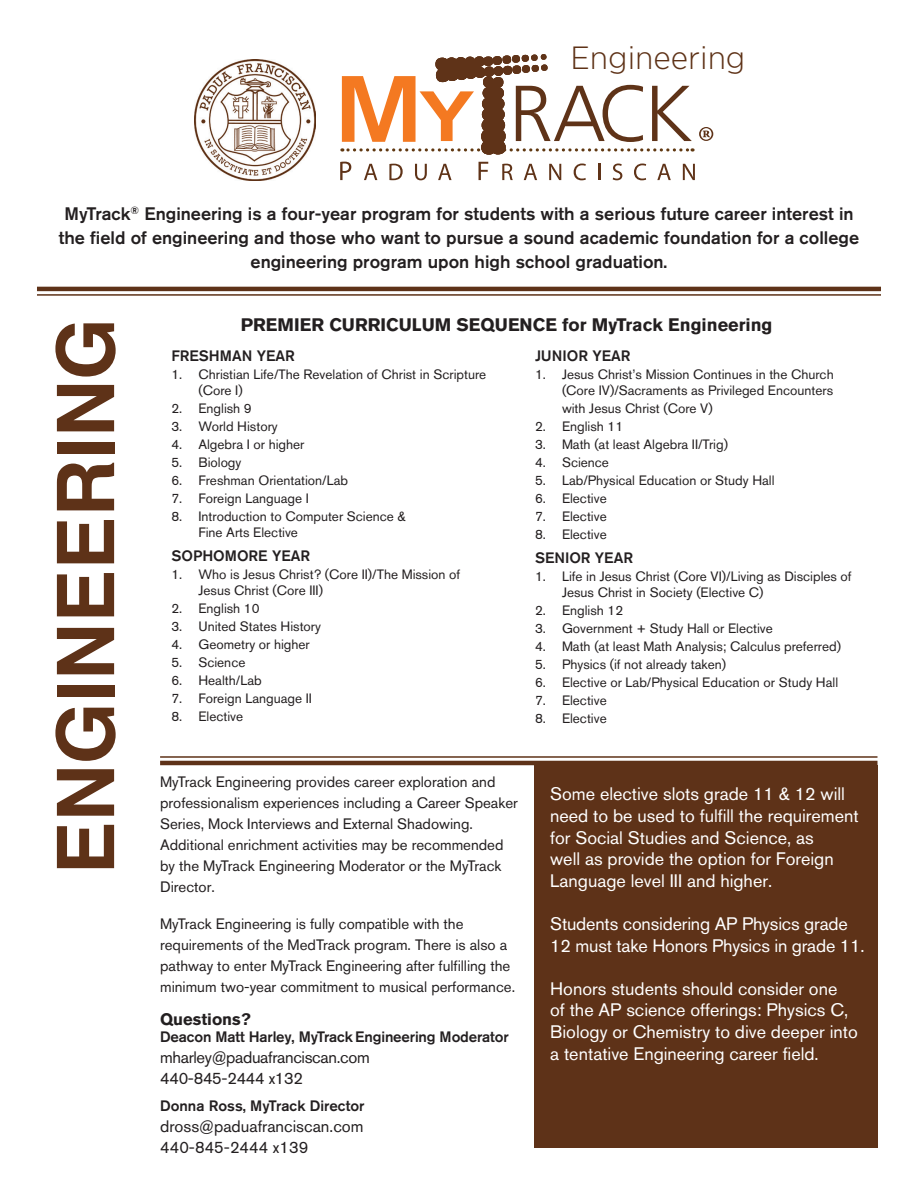
<style>
.page{position:relative;width:918px;height:1188px;background:#fff}
.page>*{position:absolute;margin:0;border:0;box-sizing:border-box;transform-origin:0 0}
.t1{font:700 79.5px "Helvetica";color:#5e3218}
.t2{font:300 32.1px "Gotham Narrow";color:#5e3217;scale:1.07 1}
.t3{font:18px/21.6px "Akzidenz Grotesk BQ";color:#fff}
.t4{font:500 18px/24px "Akzidenz Grotesk BQ";color:#231f20;text-align:center}
.t5{font:700 18px "Akzidenz Grotesk BQ";color:#231f20}
.t6{font:16.5px "Akzidenz Grotesk BQ";letter-spacing:-.02em;color:#231f20}
.t7{font:16.5px "Akzidenz Grotesk BQ";color:#231f20}
.t8{font:700 16.5px "Akzidenz Grotesk BQ";color:#231f20}
.t9{font:15px/21px "Akzidenz Grotesk BQ";color:#231f20}
.t10{font:500 15px "Akzidenz Grotesk BQ";color:#231f20}
.t11{font:13.5px/16.2px "Akzidenz Grotesk BQ";color:#231f20}
</style>
<div class="page">
<div style="left:534px;top:765px;width:344px;height:383px;background:#5e3218"></div>
<svg style="left:699px;top:127px;width:14px;height:14px"></svg>
<svg style="left:340px;top:162px;width:11px;height:18px"></svg>
<svg style="left:364px;top:164px;width:13px;height:16px"></svg>
<svg style="left:389px;top:164px;width:14px;height:16px"></svg>
<svg style="left:415px;top:164px;width:12px;height:16px"></svg>
<svg style="left:438px;top:164px;width:14px;height:16px"></svg>
<svg style="left:479px;top:162px;width:9px;height:18px"></svg>
<svg style="left:502px;top:164px;width:11px;height:16px"></svg>
<svg style="left:524px;top:164px;width:13px;height:16px"></svg>
<svg style="left:549px;top:164px;width:12px;height:16px"></svg>
<svg style="left:574px;top:164px;width:12px;height:16px"></svg>
<svg style="left:598px;top:164px;width:2px;height:16px"></svg>
<svg style="left:613px;top:164px;width:9px;height:16px"></svg>
<svg style="left:634px;top:164px;width:12px;height:16px"></svg>
<svg style="left:657px;top:164px;width:14px;height:16px"></svg>
<svg style="left:683px;top:164px;width:12px;height:16px"></svg>
<svg style="left:342px;top:54px;width:351px;height:101px"></svg>
<img style="left:195px;top:60px;width:120px;height:120px">
<hr style="left:160px;top:756px;width:718px;height:2px;background:#5e3218">
<hr style="left:160px;top:761px;width:718px;height:4px;background:#5e3218">
<hr style="left:37px;top:287px;width:844px;height:4px;background:#5e3218">
<hr style="left:37px;top:294px;width:844px;height:2px;background:#5e3218">
<p class="t2" style="left:571px;top:38px;width:165px">Engineering</p>
<p class="t4" style="left:59px;top:201px;width:802px">MyTrack<sup>®</sup> Engineering is a four-year program for students with a serious future career interest in the field of engineering and those who want to pursue a sound academic foundation for a college engineering program upon high school graduation.</p>
<p class="t1" style="left:22px;top:875px;width:558px;rotate:-90deg">ENGINEERING</p>
<p class="t5" style="left:241px;top:314px;width:533px">PREMIER CURRICULUM SEQUENCE for MyTrack Engineering</p>
<p class="t10" style="left:171px;top:346px;width:125px">FRESHMAN YEAR</p>
<p class="t11" style="left:198px;top:366px;width:289px;text-indent:-27px">1. Christian Life/The Revelation of Christ in Scripture (Core I)</p>
<p class="t11" style="left:171px;top:400px;width:82px">2. English 9</p>
<p class="t11" style="left:171px;top:418px;width:108px">3. World History</p>
<p class="t11" style="left:171px;top:436px;width:135px">4. Algebra I or higher</p>
<p class="t11" style="left:171px;top:454px;width:72px">5. Biology</p>
<p class="t11" style="left:171px;top:472px;width:178px">6. Freshman Orientation/Lab</p>
<p class="t11" style="left:171px;top:490px;width:139px">7. Foreign Language I</p>
<p class="t11" style="left:171px;top:508px;width:236px">8. Introduction to Computer Science &amp;</p>
<p class="t11" style="left:198px;top:524px;width:101px">Fine Arts Elective</p>
<p class="t10" style="left:171px;top:546px;width:140px">SOPHOMORE YEAR</p>
<p class="t11" style="left:198px;top:566px;width:263px;text-indent:-27px">1. Who is Jesus Christ? (Core II)/The Mission of<br>Jesus Christ (Core III)</p>
<p class="t11" style="left:171px;top:600px;width:90px">2. English 10</p>
<p class="t11" style="left:171px;top:618px;width:151px">3. United States History</p>
<p class="t11" style="left:171px;top:636px;width:140px">4. Geometry or higher</p>
<p class="t11" style="left:171px;top:654px;width:75px">5. Science</p>
<p class="t11" style="left:171px;top:672px;width:92px">6. Health/Lab</p>
<p class="t11" style="left:171px;top:690px;width:142px">7. Foreign Language II</p>
<p class="t11" style="left:171px;top:708px;width:73px">8. Elective</p>
<p class="t10" style="left:535px;top:346px;width:97px">JUNIOR YEAR</p>
<p class="t11" style="left:535px;top:366px;width:300px;text-align:right">1. Jesus Christ’s Mission Continues in the Church (Core IV)/Sacraments as Privileged Encounters</p>
<p class="t11" style="left:562px;top:400px;width:152px">with Jesus Christ (Core V)</p>
<p class="t11" style="left:535px;top:418px;width:90px">2. English 11</p>
<p class="t11" style="left:535px;top:436px;width:195px">3. Math (at least Algebra II/Trig)</p>
<p class="t11" style="left:535px;top:454px;width:75px">4. Science</p>
<p class="t11" style="left:535px;top:472px;width:241px">5. Lab/Physical Education or Study Hall</p>
<p class="t11" style="left:535px;top:490px;width:73px">6. Elective</p>
<p class="t11" style="left:535px;top:508px;width:73px">7. Elective</p>
<p class="t11" style="left:535px;top:526px;width:73px">8. Elective</p>
<p class="t10" style="left:535px;top:548px;width:100px">SENIOR YEAR</p>
<p class="t11" style="left:562px;top:568px;width:291px;text-indent:-27px">1. Life in Jesus Christ (Core VI)/Living as Disciples of<br>Jesus Christ in Society (Elective C)</p>
<p class="t11" style="left:535px;top:602px;width:90px">2. English 12</p>
<p class="t11" style="left:535px;top:620px;width:239px">3. Government + Study Hall or Elective</p>
<p class="t11" style="left:535px;top:638px;width:308px">4. Math (at least Math Analysis; Calculus preferred)</p>
<p class="t11" style="left:535px;top:656px;width:193px">5. Physics (if not already taken)</p>
<p class="t11" style="left:535px;top:674px;width:305px">6. Elective or Lab/Physical Education or Study Hall</p>
<p class="t11" style="left:535px;top:692px;width:73px">7. Elective</p>
<p class="t11" style="left:535px;top:710px;width:73px">8. Elective</p>
<p class="t9" style="left:160px;top:771px;width:359px">MyTrack Engineering provides career exploration and professionalism experiences including a Career Speaker Series, Mock Interviews and External Shadowing.<br>Additional enrichment activities may be recommended by the MyTrack Engineering Moderator or the MyTrack Director.</p>
<p class="t9" style="left:160px;top:914px;width:357px">MyTrack Engineering is fully compatible with the requirements of the MedTrack program. There is also a pathway to enter MyTrack Engineering after fulfilling the minimum two-year commitment to musical performance.</p>
<p class="t8" style="left:160px;top:1010px;width:92px">Questions?</p>
<p class="t10" style="left:160px;top:1027px;width:350px">Deacon Matt Harley, MyTrack Engineering Moderator</p>
<p class="t6" style="left:160px;top:1047px;width:211px">mharley@paduafranciscan.com</p>
<p class="t6" style="left:160px;top:1068px;width:144px">440-845-2444 x132</p>
<p class="t10" style="left:160px;top:1096px;width:206px">Donna Ross, MyTrack Director</p>
<p class="t7" style="left:160px;top:1116px;width:205px">dross@paduafranciscan.com</p>
<p class="t7" style="left:160px;top:1137px;width:150px">440-845-2444 x139</p>
<p class="t3" style="left:550px;top:783px;width:310px">Some elective slots grade 11 &amp; 12 will need to be used to fulfill the requirement for Social Studies and Science, as<br>well as provide the option for Foreign Language level III and higher.</p>
<p class="t3" style="left:550px;top:913px;width:316px">Students considering AP Physics grade<br>12 must take Honors Physics in grade 11.</p>
<p class="t3" style="left:550px;top:978px;width:309px">Honors students should consider one<br>of the AP science offerings: Physics C, Biology or Chemistry to dive deeper into a tentative Engineering career field.</p>
</div>
